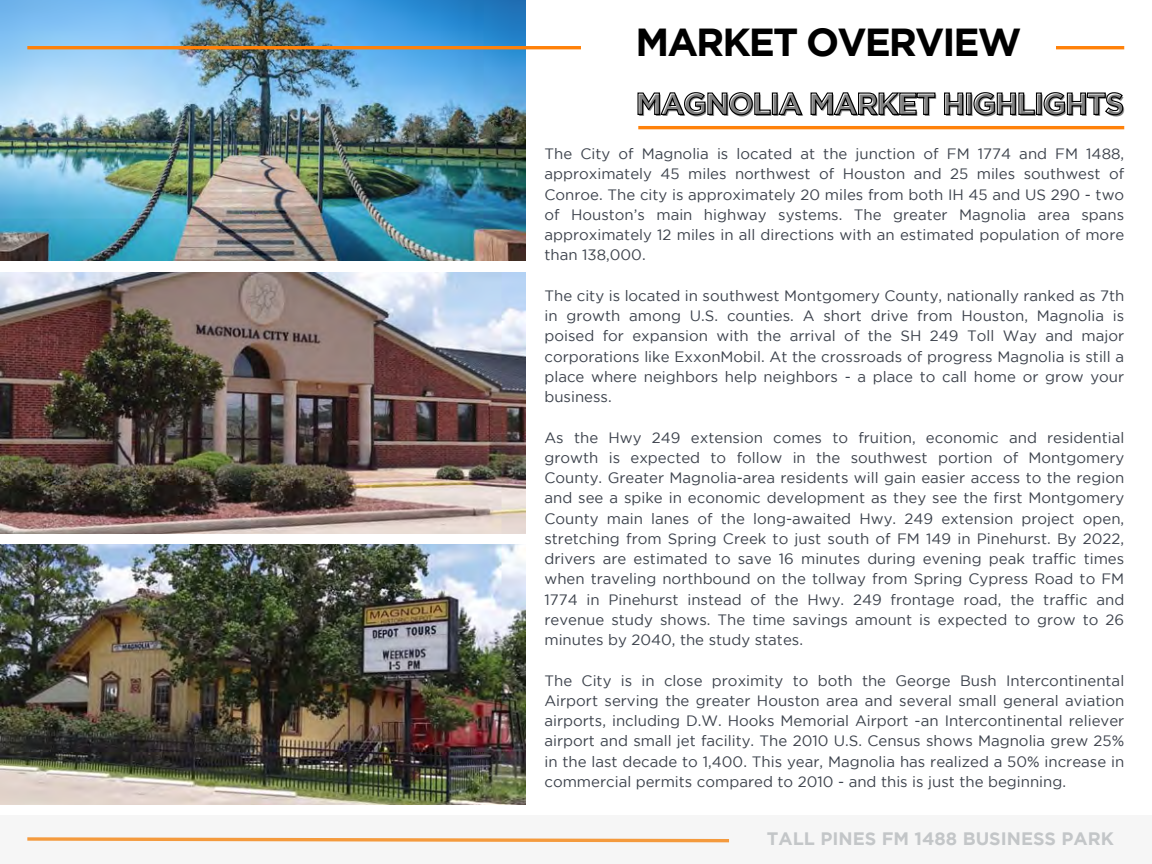
<style>
.page{position:relative;width:1152px;height:864px;background:#fff}
.page>*{position:absolute;margin:0;border:0;box-sizing:border-box;transform-origin:0 0}
.t1{font:700 39px "Gotham";letter-spacing:-.05em;color:#000}
.t2{font:700 30.45px "Gotham";letter-spacing:-.05em;color:#808080}
.t3{font:700 18px "Gotham";color:#c3c6c8}
.t4{font:15px/20.2px "Gotham";color:#3c424c;text-align:justify}
</style>
<div class="page">
<div style="left:0;top:815px;width:1152px;height:49px;background:#f6f6f6"></div>
<svg style="left:27px;top:837px;width:702px;height:5px"></svg>
<img style="left:0;top:272px;width:525px;height:261px">
<img style="left:0;top:0;width:525px;height:261px">
<img style="left:0;top:544px;width:525px;height:260px">
<hr style="left:638px;top:126px;width:486px;height:3px;background:#ff8109">
<svg style="left:637px;top:92px;width:487px;height:24px"></svg>
<hr style="left:27px;top:46px;width:1097px;height:3px;background:#ff8109">
<div style="left:581px;top:20px;width:474px;height:52px;background:#fff"></div>
<p class="t1" style="left:635px;top:28px;width:387px">MARKET OVERVIEW</p>
<h2 class="t2" style="left:637px;top:94px;width:490px">MAGNOLIA MARKET HIGHLIGHTS</h2>
<p class="t4" style="left:544px;top:145px;width:581px">The City of Magnolia is located at the junction of FM 1774 and FM 1488, approximately 45 miles northwest of Houston and 25 miles southwest of Conroe. The city is approximately 20 miles from both IH 45 and US 290 - two of Houston’s main highway systems. The greater Magnolia area spans approximately 12 miles in all directions with an estimated population of more than 138,000.</p>
<p class="t4" style="left:544px;top:286px;width:581px">The city is located in southwest Montgomery County, nationally ranked as 7th in growth among U.S. counties. A short drive from Houston, Magnolia is poised for expansion with the arrival of the SH 249 Toll Way and major corporations like ExxonMobil. At the crossroads of progress Magnolia is still a place where neighbors help neighbors - a place to call home or grow your business.</p>
<p class="t4" style="left:544px;top:428px;width:581px">As the Hwy 249 extension comes to fruition, economic and residential growth is expected to follow in the southwest portion of Montgomery County. Greater Magnolia-area residents will gain easier access to the region and see a spike in economic development as they see the first Montgomery County main lanes of the long-awaited Hwy. 249 extension project open, stretching from Spring Creek to just south of FM 149 in Pinehurst. By 2022, drivers are estimated to save 16 minutes during evening peak traffic times when traveling northbound on the tollway from Spring Cypress Road to FM 1774 in Pinehurst instead of the Hwy. 249 frontage road, the traffic and revenue study shows. The time savings amount is expected to grow to 26 minutes by 2040, the study states.</p>
<h3 class="t4" style="left:544px;top:671px;width:581px">The City is in close proximity to both the George Bush Intercontinental Airport serving the greater Houston area and several small general aviation airports, including D.W. Hooks Memorial Airport -an Intercontinental reliever airport and small jet facility. The 2010 U.S. Census shows Magnolia grew 25% in the last decade to 1,400. This year, Magnolia has realized a 50% increase in commercial permits compared to 2010 - and this is just the beginning.</h3>
<h1 class="t3" style="left:767px;top:832px;width:349px">TALL PINES FM 1488 BUSINESS PARK</h1>
</div>
